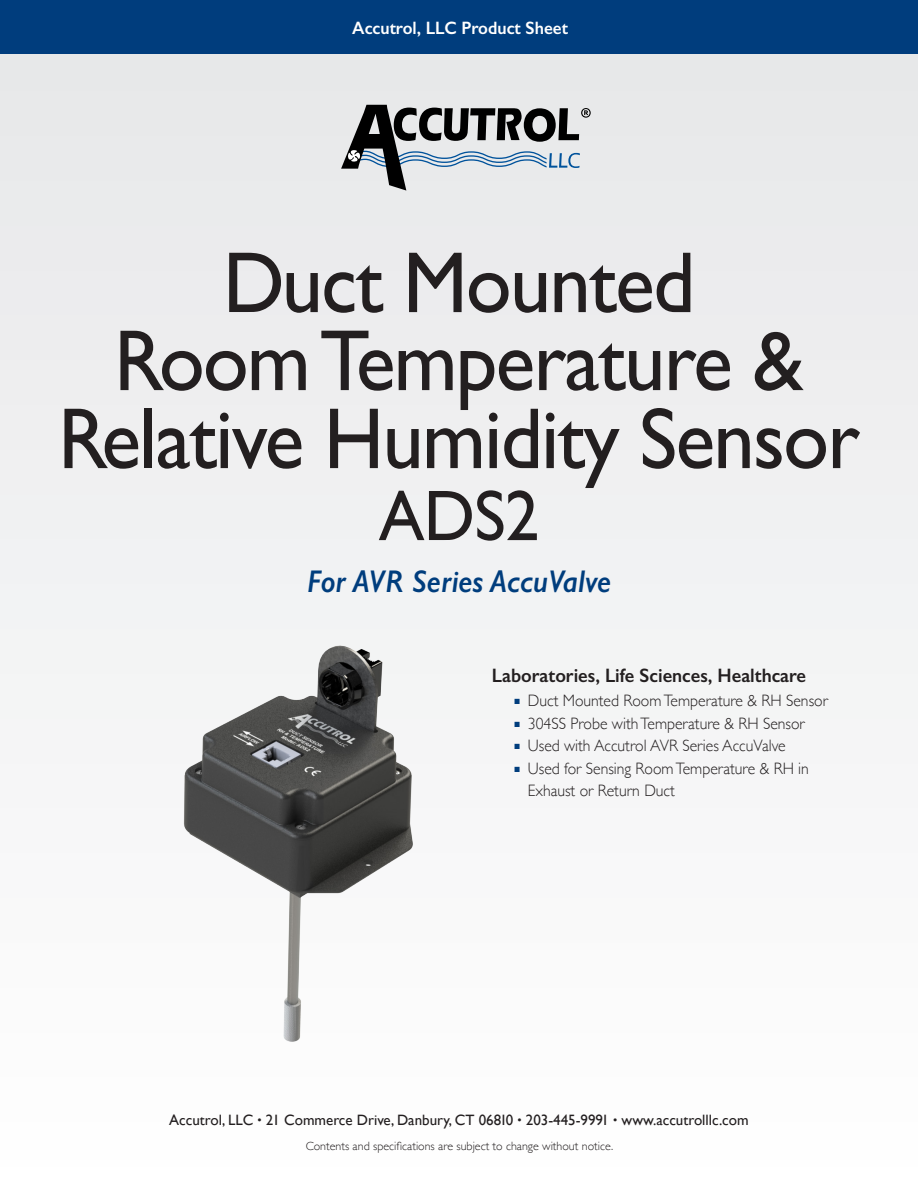
<style>
.page{position:relative;width:918px;height:1188px;background:#fff}
.page>*{position:absolute;margin:0;border:0;box-sizing:border-box;transform-origin:0 0}
.CoverTitle{font:87px/78px "Gill Sans";letter-spacing:-.02em;color:#231f20;text-align:center;scale:.95 1}
.CoverTitle-2{font:72px "Gill Sans";color:#231f20;scale:.95 1}
.CoverEmphasis{font:italic 600 31.5px "Gill Sans";color:#003d7d;scale:.95 1}
.CoverSubHead{font:600 19.5px "Gill Sans";color:#231f20;scale:.95 1}
.t1{font:600 18px "Gill Sans";color:#fff;scale:.95 1}
.t2{font:300 16.5px/22.5px "Gill Sans";color:#231f20;scale:.95 1}
.t3{font:15px "Gill Sans";color:#231f20}
.t4{font:300 12px "Gill Sans";color:#231f20}
.s1{color:#003d7d}
.s2{font-size:12px}
</style>
<div class="page">
<div style="left:0;top:50px;width:918px;height:1138px;background:linear-gradient(to right,#f1f1f2,#f3f4f4)"></div>
<div style="left:0;top:0;width:918px;height:54px;background:#003d7d"></div>
<svg style="left:341px;top:105px;width:250px;height:86px;background:#a3a7ab"></svg>
<img style="left:109px;top:635px;width:311px;height:412px">
<p class="t1" style="left:352px;top:17px;width:229px">Accutrol, LLC Product Sheet</p>
<p class="CoverTitle" style="left:58px;top:243px;width:846px">Duct Mounted<br>Room Temperature &amp;<br>Relative Humidity Sensor</p>
<p class="CoverTitle-2" style="left:379px;top:473px;width:170px">ADS2</p>
<p class="CoverEmphasis" style="left:307px;top:562px;width:322px">For AVR Series AccuValve</p>
<p class="CoverSubHead" style="left:492px;top:663px;width:332px">Laboratories, Life Sciences, Healthcare</p>
<p class="t2" style="left:514px;top:689px;width:332px"><span class="s1">■</span> Duct Mounted Room Temperature &amp; RH Sensor</p>
<p class="t2" style="left:514px;top:712px;width:307px"><span class="s1">■</span> 304SS Probe with Temperature &amp; RH Sensor</p>
<p class="t2" style="left:514px;top:734px;width:287px"><span class="s1">■</span> Used with Accutrol AVR Series AccuValve</p>
<p class="t2" style="left:528px;top:757px;width:297px;text-indent:-14px"><span class="s1">■</span> Used for Sensing Room Temperature &amp; RH in<br>Exhaust or Return Duct</p>
<p class="t3" style="left:169px;top:1111px;width:581px">Accutrol, LLC <span class="s2">•</span> 21 Commerce Drive, Danbury, CT 06810 <span class="s2">•</span> 203-445-9991 <span class="s2">•</span> www.accutrolllc.com</p>
<p class="t4" style="left:306px;top:1136px;width:309px">Contents and specifications are subject to change without notice.</p>
</div>
